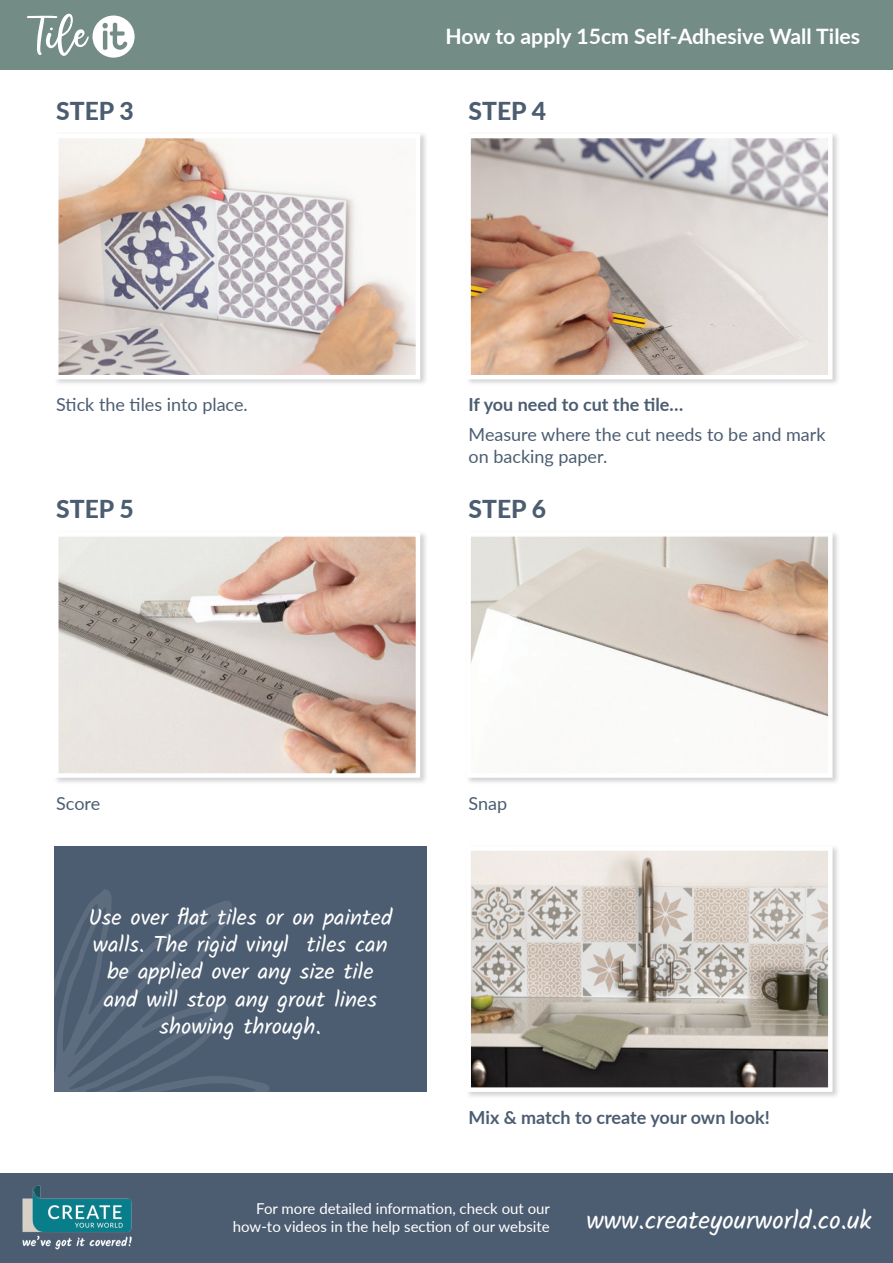
<style>
.page{position:relative;width:893px;height:1263px;background:#fff}
.page>*{position:absolute;margin:0;border:0;box-sizing:border-box;transform-origin:0 0}
.t1{font:25.8px "Kalam";color:#fff}
.t2{font:800 24.75px "Lato";color:#4c5d71}
.t3{font:22.5px/27px "Kalam";color:#fff;text-align:center}
.t4{font:700 21.15px "Lato";color:#fff}
.t5{font:18px/21.6px "Lato";color:#4c5d71}
.t6{font:700 18px "Lato";color:#4c5d71}
.t7{font:15px/18px "Lato";color:#fff;text-align:right}
</style>
<div class="page">
<div style="left:0;top:0;width:893px;height:69px;background:#748c86"></div>
<div style="left:0;top:1173px;width:893px;height:90px;background:#4c5d71"></div>
<img style="left:22px;top:1185px;width:110px;height:65px">
<div style="left:53px;top:132px;width:375px;height:254px;background:#c2c3c6;opacity:.75"></div>
<img style="left:59px;top:139px;width:356px;height:235px">
<div style="left:54px;top:134px;width:366px;height:245px;border:4px solid #fff"></div>
<svg style="left:27px;top:14px;width:108px;height:44px"></svg>
<div style="left:465px;top:132px;width:375px;height:254px;background:#c2c3c6;opacity:.75"></div>
<img style="left:471px;top:139px;width:356px;height:235px">
<div style="left:466px;top:134px;width:366px;height:245px;border:4px solid #fff"></div>
<div style="left:53px;top:530px;width:375px;height:255px;background:#c2c3c6;opacity:.75"></div>
<img style="left:59px;top:537px;width:356px;height:236px">
<div style="left:54px;top:532px;width:366px;height:246px;border:4px solid #fff"></div>
<div style="left:465px;top:530px;width:375px;height:255px;background:#c2c3c6;opacity:.75"></div>
<img style="left:471px;top:537px;width:356px;height:236px">
<div style="left:466px;top:532px;width:366px;height:246px;border:4px solid #fff"></div>
<div style="left:54px;top:846px;width:373px;height:246px;background:#4c5d71"></div>
<div style="left:465px;top:844px;width:375px;height:255px;background:#c2c3c6;opacity:.75"></div>
<img style="left:472px;top:851px;width:355px;height:236px">
<div style="left:466px;top:846px;width:366px;height:246px;border:4px solid #fff"></div>
<svg style="left:54px;top:889px;width:215px;height:203px"></svg>
<p class="t4" style="left:446px;top:21px;width:416px">How to apply 15cm Self-Adhesive Wall Tiles</p>
<p class="t2" style="left:56px;top:92px;width:79px">STEP 3</p>
<p class="t2" style="left:469px;top:92px;width:79px">STEP 4</p>
<p class="t5" style="left:56px;top:393px;width:193px">Stick the tiles into place.</p>
<p class="t6" style="left:469px;top:392px;width:216px">If you need to cut the tile…</p>
<p class="t5" style="left:469px;top:423px;width:358px">Measure where the cut needs to be and mark on backing paper.</p>
<p class="t2" style="left:56px;top:491px;width:79px">STEP 5</p>
<p class="t2" style="left:469px;top:491px;width:79px">STEP 6</p>
<p class="t5" style="left:56px;top:792px;width:46px">Score</p>
<p class="t3" style="left:88px;top:906px;width:305px">Use over flat tiles or on painted walls. The rigid vinyl tiles can be applied over any size tile and will stop any grout lines showing through.</p>
<p class="t5" style="left:469px;top:792px;width:40px">Snap</p>
<p class="t6" style="left:469px;top:1104px;width:303px">Mix &amp; match to create your own look!</p>
<p class="t7" style="left:233px;top:1199px;width:319px">For more detailed information, check out our how-to videos in the help section of our website</p>
<p class="t1" style="left:586px;top:1202px;width:287px">www.createyourworld.co.uk</p>
</div>
